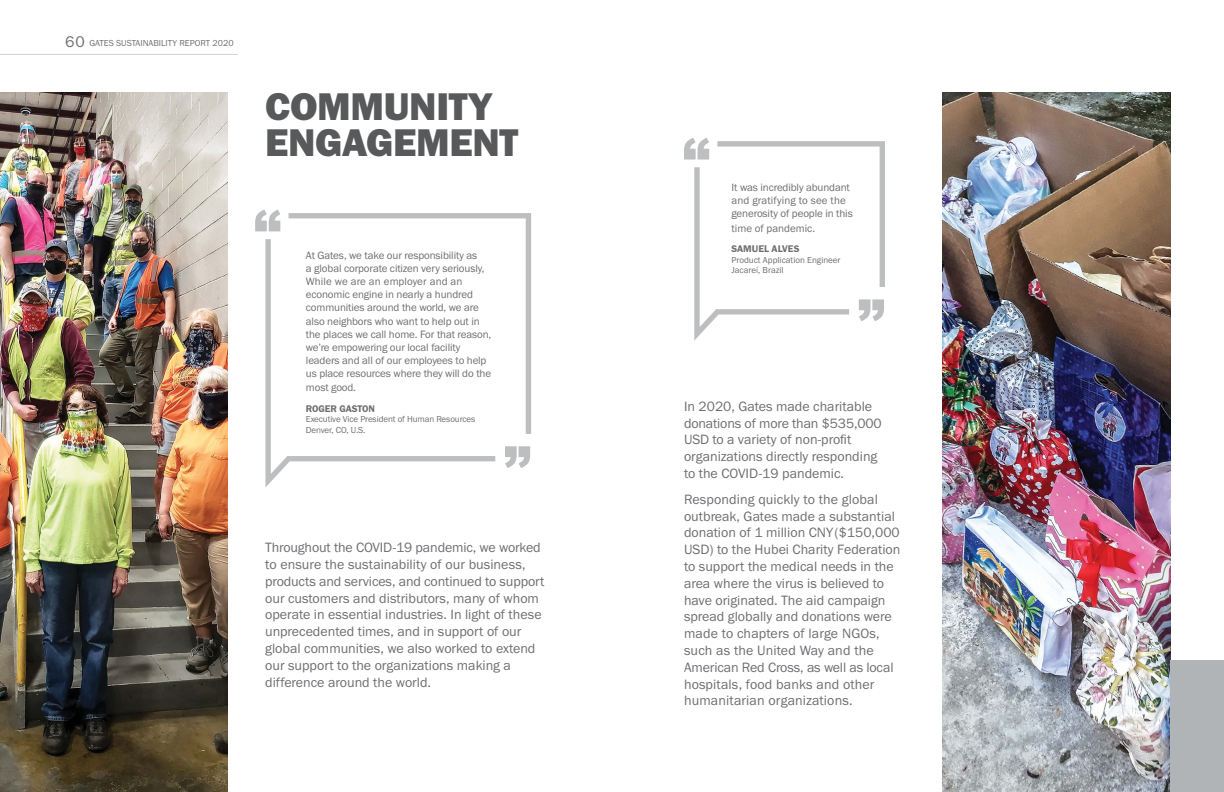
<style>
.page{position:relative;width:1224px;height:792px;background:#fff}
.page>*{position:absolute;margin:0;border:0;box-sizing:border-box;transform-origin:0 0}
.header_ok_40pt_36_pt{font:40px/36px "Franklin Gothic URW Hea";letter-spacing:-.01em;color:#58595b}
._14pt_lead-in_gray-o{font:14px/16.8px "Franklin Gothic URW Boo";color:#6d6e71}
._12pt_lead-in_gray-o{font:11px/13.2px "Franklin Gothic URW Boo";letter-spacing:-.01em;color:#6d6e71}
._9pt_quote_charge_OK{font:10px "Franklin Gothic URW Dem";letter-spacing:-.01em;color:#6d6e71}
._12pt_lead-in_gray-o-2{font:10px "Franklin Gothic URW Dem";color:#6d6e71}
._9pt_quote_charge_OK-2{font:9px/10.8px "Franklin Gothic URW Boo";letter-spacing:-.01em;color:#6d6e71}
._12pt_lead-in_gray-o-3{font:9px/10.8px "Franklin Gothic URW Boo";color:#6d6e71}
.s1{font-size:16px}
</style>
<div class="page">
<img style="left:0;top:93px;width:227px;height:699px">
<img style="left:943px;top:93px;width:227px;height:699px">
<hr style="left:0;top:54px;width:238px;height:1px;background:#d1d3d4">
<div style="left:1170px;top:660px;width:54px;height:132px;background:#b1b4b6"></div>
<svg style="left:265px;top:239px;width:230px;height:248px"></svg>
<svg style="left:289px;top:213px;width:242px;height:221px"></svg>
<svg style="left:255px;top:210px;width:25px;height:21px"></svg>
<svg style="left:505px;top:446px;width:25px;height:22px"></svg>
<svg style="left:684px;top:138px;width:201px;height:203px"></svg>
<p class="_9pt_quote_charge_OK-2" style="left:65px;top:38px;width:170px"><span class="s1">60</span> GATES SUSTAINABILITY REPORT 2020</p>
<h1 class="header_ok_40pt_36_pt" style="left:265px;top:87px;width:254px">COMMUNITY<br>ENGAGEMENT</h1>
<p class="_12pt_lead-in_gray-o" style="left:306px;top:248px;width:187px">At Gates, we take our responsibility as<br>a global corporate citizen very seriously, While we are an employer and an economic engine in nearly a hundred communities around the world, we are also neighbors who want to help out in the places we call home. For that reason, we’re empowering our local facility leaders and all of our employees to help us place resources where they will do the most good.</p>
<p class="_9pt_quote_charge_OK" style="left:306px;top:402px;width:71px">ROGER GASTON</p>
<p class="_9pt_quote_charge_OK-2" style="left:306px;top:414px;width:171px">Executive Vice President of Human Resources<br>Denver, CO, U.S.</p>
<p class="_14pt_lead-in_gray-o" style="left:265px;top:539px;width:281px">Throughout the COVID-19 pandemic, we worked to ensure the sustainability of our business, products and services, and continued to support our customers and distributors, many of whom operate in essential industries. In light of these unprecedented times, and in support of our global communities, we also worked to extend our support to the organizations making a difference around the world.</p>
<p class="_12pt_lead-in_gray-o" style="left:732px;top:181px;width:123px">It was incredibly abundant and gratifying to see the generosity of people in this</p>
<p class="_12pt_lead-in_gray-o" style="left:732px;top:221px;width:85px">time of pandemic.</p>
<p class="_12pt_lead-in_gray-o-2" style="left:732px;top:242px;width:69px">SAMUEL ALVES</p>
<p class="_12pt_lead-in_gray-o-3" style="left:732px;top:254px;width:111px">Product Application Engineer<br>Jacareí, Brazil</p>
<p class="_14pt_lead-in_gray-o" style="left:684px;top:398px;width:199px">In 2020, Gates made charitable donations of more than $535,000<br>USD to a variety of non-profit organizations directly responding to the COVID-19 pandemic.</p>
<p class="_14pt_lead-in_gray-o" style="left:684px;top:491px;width:218px">Responding quickly to the global outbreak, Gates made a substantial donation of 1 million CNY($150,000<br>USD) to the Hubei Charity Federation to support the medical needs in the area where the virus is believed to have originated. The aid campaign spread globally and donations were made to chapters of large NGOs, such as the United Way and the American Red Cross, as well as local hospitals, food banks and other humanitarian organizations.</p>
</div>
